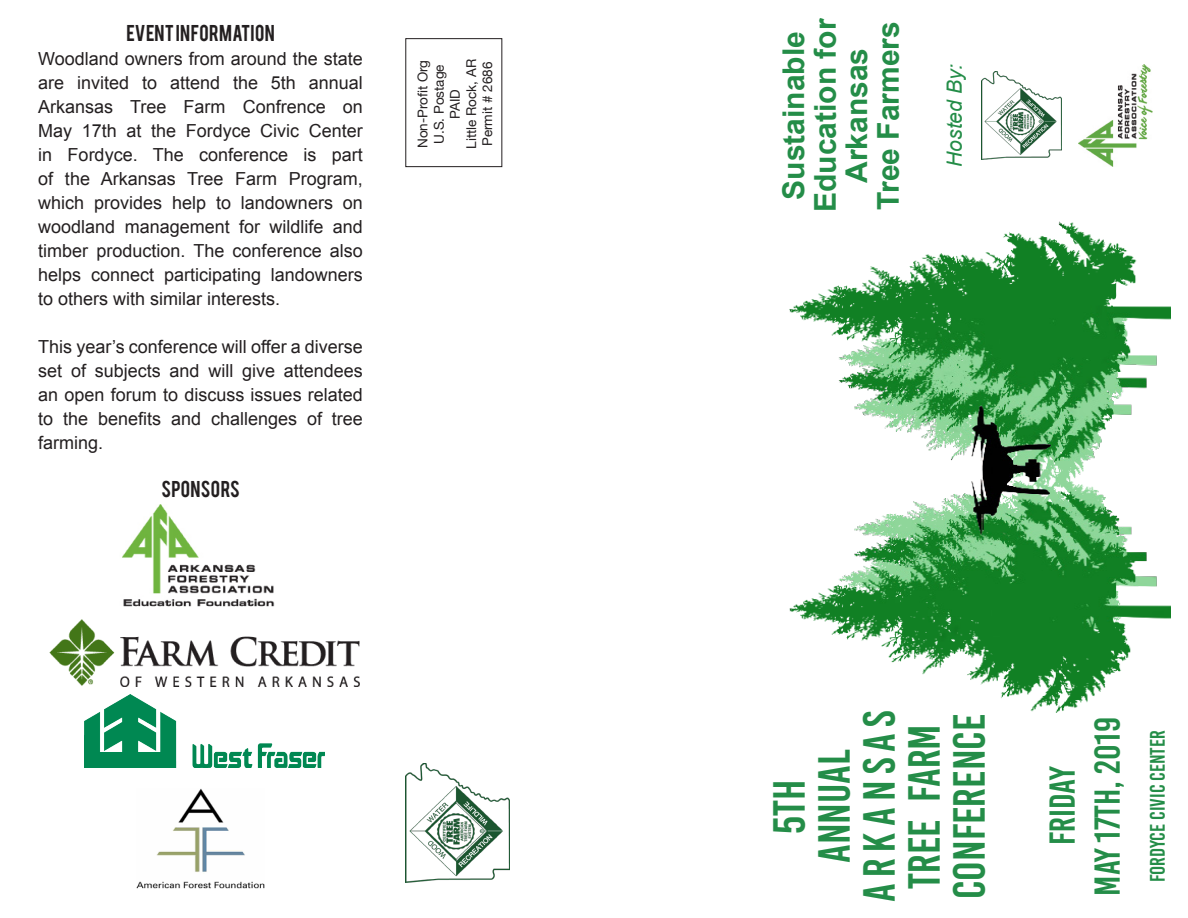
<style>
.page{position:relative;width:1188px;height:918px;background:#fff}
.page>*{position:absolute;margin:0;border:0;box-sizing:border-box;transform-origin:0 0}
.Logo{font:45px "Bebas Kai";color:#248d48}
.Logo-2{font:45px/45px "Bebas Kai";letter-spacing:.14em;color:#248d48}
.Logo-3{font:36px "Bebas Kai";color:#248d48}
.Logo-4{font:700 30px "Arial";color:#248d48}
.Logo-5{font:21px "Bebas Kai";color:#248d48}
.Logo-6{font:italic 21px "Arial";color:#248d48}
.t1{font:18px/24px "Arial";color:#231f20;text-align:justify}
.t2{font:18px "Bebas";letter-spacing:.02em;color:#231f20}
.Body{font:13.5px/16.2px "Helvetica Neue";color:#231f20;text-align:center}
</style>
<div class="page">
<img style="left:982px;top:71px;width:79px;height:89px">
<img style="left:1079px;top:65px;width:73px;height:101px">
<div style="left:405px;top:38px;width:97px;height:129px;border:1px solid #231f20"></div>
<img style="left:122px;top:504px;width:153px;height:103px">
<img style="left:50px;top:620px;width:309px;height:66px">
<img style="left:84px;top:695px;width:240px;height:73px">
<img style="left:789px;top:221px;width:382px;height:492px">
<img style="left:136px;top:788px;width:129px;height:101px">
<img style="left:405px;top:764px;width:105px;height:119px">
<p class="t2" style="left:126px;top:20px;width:150px">EVENT INFORMATION</p>
<p class="t1" style="left:38px;top:47px;width:326px">Woodland owners from around the state are invited to attend the 5th annual Arkansas Tree Farm Confrence on May 17th at the Fordyce Civic Center in Fordyce. The conference is part of the Arkansas Tree Farm Program, which provides help to landowners on woodland management for wildlife and timber production. The conference also helps connect participating landowners to others with similar interests.</p>
<p class="t1" style="left:38px;top:335px;width:326px">This year’s conference will offer a diverse set of subjects and will give attendees an open forum to discuss issues related to the benefits and challenges of tree farming.</p>
<p class="t2" style="left:162px;top:476px;width:80px">SPONSORS</p>
<p class="Body" style="left:415px;top:148px;width:90px;rotate:-90deg">Non-Profit Org</p>
<p class="Body" style="left:432px;top:149px;width:91px;rotate:-90deg">U.S. Postage<br>PAID<br>Little Rock, AR<br>Permit # 2686</p>
<p class="Logo-4" style="left:774px;top:200px;width:170px;rotate:-90deg">Sustainable</p>
<p class="Logo-4" style="left:805px;top:212px;width:195px;rotate:-90deg">Education for</p>
<p class="Logo-4" style="left:837px;top:183px;width:137px;rotate:-90deg">Arkansas</p>
<p class="Logo-4" style="left:868px;top:210px;width:190px;rotate:-90deg">Tree Farmers</p>
<p class="Logo-6" style="left:941px;top:167px;width:104px;rotate:-90deg">Hosted By:</p>
<p class="Logo" style="left:765px;top:834px;width:56px;rotate:-90deg">5th</p>
<p class="Logo" style="left:810px;top:863px;width:115px;rotate:-90deg">Annual</p>
<p class="Logo-2" style="left:857px;top:902px;width:192px;rotate:-90deg">arkansas tree farm</p>
<p class="Logo" style="left:945px;top:899px;width:187px;rotate:-90deg">conference</p>
<p class="Logo-3" style="left:1043px;top:845px;width:81px;rotate:-90deg">Friday</p>
<p class="Logo-3" style="left:1088px;top:896px;width:180px;rotate:-90deg">May 17th, 2019</p>
<p class="Logo-5" style="left:1146px;top:882px;width:154px;rotate:-90deg">Fordyce Civic Center</p>
</div>
